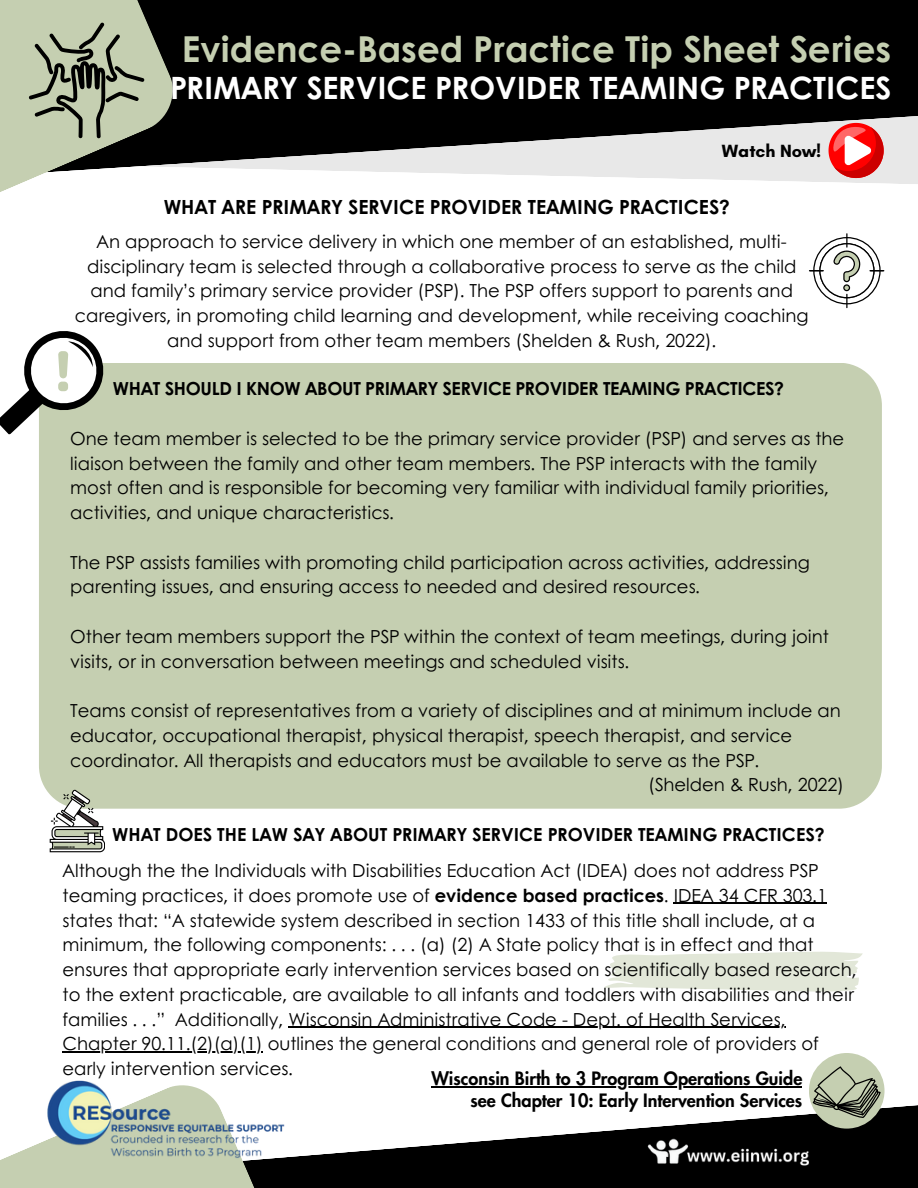
<style>
.page{position:relative;width:918px;height:1188px;background:#fff}
.page>*{position:absolute;margin:0;border:0;box-sizing:border-box;transform-origin:0 0}
.t1{font:700 35.7px "Century Gothic";color:#c5cfb1}
.t2{font:700 30.75px "Century Gothic";color:#fff}
.t3{font:700 19.5px "Century Gothic";color:#000}
.t4{font:18px/24.8px "Century Gothic";color:#000}
.t5{font:700 18px "Century Gothic";color:#000}
.t6{font:800 18px/21.3px "Futura LT Pro";color:#000;text-align:right}
.t7{font:700 18px "Glacial Indifference";color:#000}
.s1{font-weight:700}
</style>
<div class="page">
<svg style="left:672px;top:178px;width:246px;height:6px"></svg>
<svg style="left:174px;top:0;width:744px;height:178px;background:#2d2d2d"></svg>
<svg style="left:0;top:0;width:174px;height:192px;fill:#c5cfb1"></svg>
<svg style="left:809px;top:233px;width:75px;height:75px"></svg>
<svg style="left:829px;top:123px;width:55px;height:55px"></svg>
<svg style="left:604px;top:951px;width:259px;height:41px"></svg>
<hr style="left:674px;top:903px;width:153px;height:1px;background:#000">
<hr style="left:288px;top:1027px;width:498px;height:1px;background:#000">
<hr style="left:63px;top:1051px;width:200px;height:2px;background:#000">
<div style="left:39px;top:363px;width:843px;height:446px;background:#c5cfb1"></div>
<svg style="left:50px;top:789px;width:55px;height:63px"></svg>
<svg style="left:0;top:331px;width:116px;height:104px"></svg>
<svg style="left:29px;top:23px;width:115px;height:115px;background:#9ea68e"></svg>
<svg style="left:264px;top:1105px;width:654px;height:83px;fill:#000"></svg>
<svg style="left:0;top:1147px;width:264px;height:41px;background:#cbd4ba"></svg>
<img style="left:643px;top:1135px;width:173px;height:33px">
<img style="left:31px;top:1052px;width:271px;height:135px">
<div style="left:809px;top:1053px;width:76px;height:76px;background:#c5cfb1;border-radius:50%"></div>
<svg style="left:813px;top:1066px;width:68px;height:52px"></svg>
<hr style="left:431px;top:1086px;width:371px;height:1px;background:#000">
<p class="t1" style="left:182px;top:22px;width:711px">Evidence-Based Practice Tip Sheet Series</p>
<p class="t2" style="left:170px;top:64px;width:723px">PRIMARY SERVICE PROVIDER TEAMING PRACTICES</p>
<p class="t7" style="left:722px;top:140px;width:101px">Watch Now!</p>
<p class="t3" style="left:164px;top:192px;width:568px">WHAT ARE PRIMARY SERVICE PROVIDER TEAMING PRACTICES?</p>
<p class="t4" style="left:75px;top:228px;width:735px;text-align:center">An approach to service delivery in which one member of an established, multi&shy;disciplinary team is selected through a collaborative process to serve as the child and family’s primary service provider (PSP). The PSP offers support to parents and caregivers, in promoting child learning and development, while receiving coaching and support from other team members (Shelden &amp; Rush, 2022).</p>
<p class="t5" style="left:113px;top:375px;width:673px">WHAT SHOULD I KNOW ABOUT PRIMARY SERVICE PROVIDER TEAMING PRACTICES?</p>
<h3 class="t4" style="left:70px;top:425px;width:775px">One team member is selected to be the primary service provider (PSP) and serves as the liaison between the family and other team members. The PSP interacts with the family most often and is responsible for becoming very familiar with individual family priorities, activities, and unique characteristics.</h3>
<p class="t4" style="left:70px;top:549px;width:741px">The PSP assists families with promoting child participation across activities, addressing parenting issues, and ensuring access to needed and desired resources.</p>
<p class="t4" style="left:70px;top:623px;width:760px">Other team members support the PSP within the context of team meetings, during joint visits, or in conversation between meetings and scheduled visits.</p>
<p class="t4" style="left:70px;top:697px;width:772px">Teams consist of representatives from a variety of disciplines and at minimum include an educator, occupational therapist, physical therapist, speech therapist, and service coordinator. All therapists and educators must be available to serve as the PSP.</p>
<p class="t4" style="left:648px;top:772px;width:198px">(Shelden &amp; Rush, 2022)</p>
<p class="t5" style="left:112px;top:820px;width:714px">WHAT DOES THE LAW SAY ABOUT PRIMARY SERVICE PROVIDER TEAMING PRACTICES?</p>
<h1 class="t4" style="left:63px;top:857px;width:796px">Although the the Individuals with Disabilities Education Act (IDEA) does not address PSP teaming practices, it does promote use of <span class="s1">evidence based practices</span>. IDEA 34 CFR 303.1 states that: “A statewide system described in section 1433 of this title shall include, at a minimum, the following components: . . . (a) (2) A State policy that is in effect and that ensures that appropriate early intervention services based on scientifically based research, to the extent practicable, are available to all infants and toddlers with disabilities and their families . . .” Additionally, Wisconsin Administrative Code - Dept. of Health Services,</h1>
<h4 class="t4" style="left:63px;top:1031px;width:758px">Chapter 90.11.(2)(a)(1) outlines the general conditions and general role of providers of early intervention services.</h4>
<p class="t6" style="left:431px;top:1069px;width:372px">Wisconsin Birth to 3 Program Operations Guide see Chapter 10: Early Intervention Services</p>
</div>
